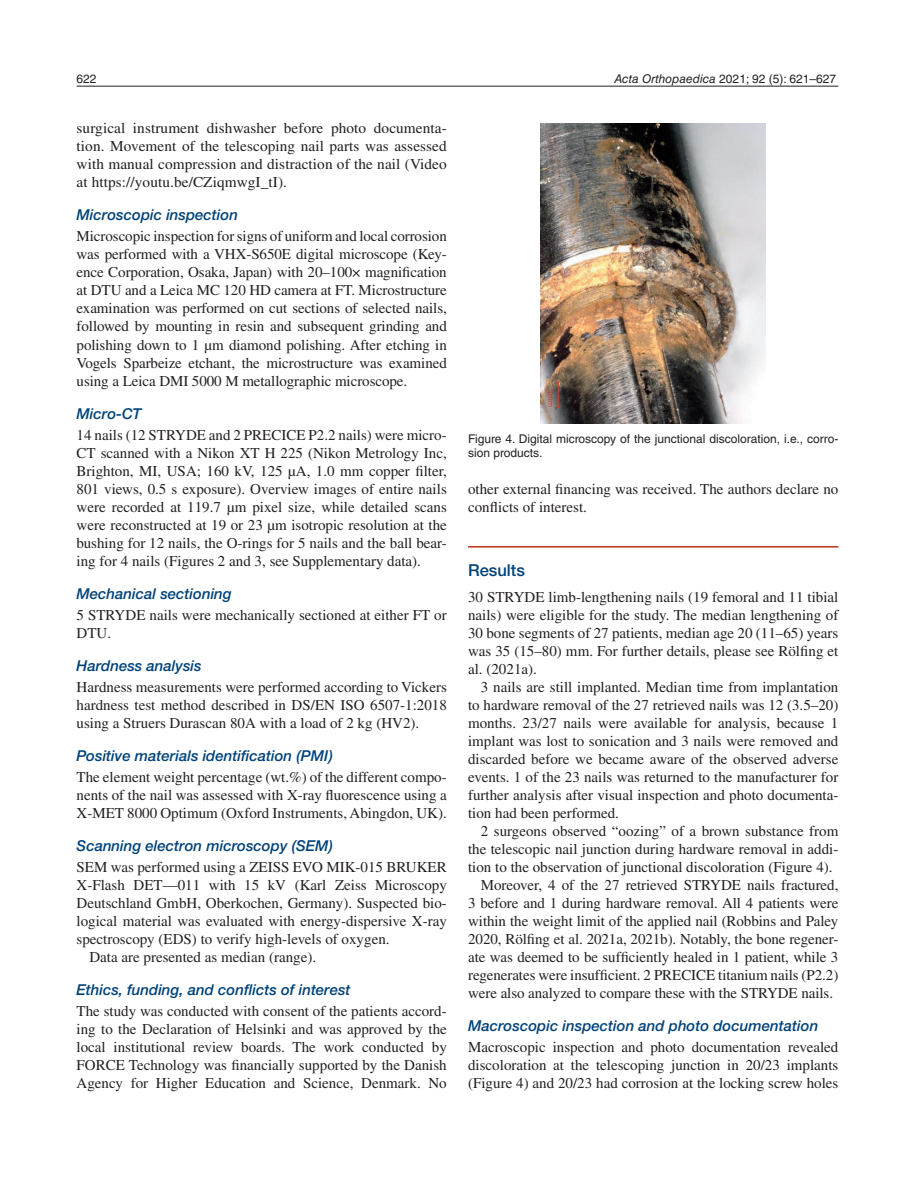
<style>
.page{position:relative;width:915px;height:1191px;background:#fff}
.page>*{position:absolute;margin:0;border:0;box-sizing:border-box;transform-origin:0 0}
.t1{font:500 16.5px "Helvetica Neue LTW1 G";color:#004279}
.t2{font:15px/18px "Times LT Std";color:#231f20;text-align:justify}
.t3{font:italic 500 15px "Helvetica Neue LTW1 G";color:#004279}
.t4{font:12px/13.5px "Helvetica LT Std";color:#231f20}
.s1{font-style:italic}
</style>
<div class="page">
<hr style="left:77px;top:86px;width:761px;height:1px;background:#231f20">
<hr style="left:468px;top:546px;width:370px;height:1px;background:#bc2e18">
<img style="left:540px;top:123px;width:225px;height:300px">
<p class="t4" style="left:77px;top:72px;width:22px">622</p>
<p class="t4" style="left:614px;top:72px;width:223px"><span class="s1">Acta Orthopaedica</span> 2021; 92 (5): 621–627</p>
<p class="t2" style="left:77px;top:119px;width:371px">surgical instrument dishwasher before photo documenta&shy;tion. Movement of the telescoping nail parts was assessed with manual compression and distraction of the nail (Video at https://youtu.be/CZiqmwgI_tI).</p>
<p class="t3" style="left:77px;top:206px;width:163px">Microscopic inspection</p>
<p class="t2" style="left:77px;top:227px;width:371px">Microscopic inspection for signs of uniform and local corrosion was performed with a VHX-S650E digital microscope (Key&shy;ence Corporation, Osaka, Japan) with 20–100× magnification at DTU and a Leica MC 120 HD camera at FT. Microstructure examination was performed on cut sections of selected nails, followed by mounting in resin and subsequent grinding and polishing down to 1 µm diamond polishing. After etching in Vogels Sparbeize etchant, the microstructure was examined using a Leica DMI 5000 M metallographic microscope.</p>
<p class="t3" style="left:77px;top:404px;width:66px">Micro-CT</p>
<p class="t2" style="left:77px;top:425px;width:371px">14 nails (12 STRYDE and 2 PRECICE P2.2 nails) were micro-CT scanned with a Nikon XT H 225 (Nikon Metrology Inc, Brighton, MI, USA; 160 kV, 125 µA, 1.0 mm copper filter, 801 views, 0.5 s exposure). Overview images of entire nails were recorded at 119.7 µm pixel size, while detailed scans were reconstructed at 19 or 23 µm isotropic resolution at the bushing for 12 nails, the O-rings for 5 nails and the ball bear&shy;ing for 4 nails (Figures 2 and 3, see Supplementary data).</p>
<p class="t3" style="left:77px;top:584px;width:157px">Mechanical sectioning</p>
<p class="t2" style="left:77px;top:605px;width:371px">5 STRYDE nails were mechanically sectioned at either FT or<br>DTU.</p>
<p class="t3" style="left:77px;top:656px;width:126px">Hardness analysis</p>
<p class="t2" style="left:77px;top:677px;width:371px">Hardness measurements were performed according to Vickers hardness test method described in DS/EN ISO 6507-1:2018 using a Struers Durascan 80A with a load of 2 kg (HV2).</p>
<p class="t3" style="left:77px;top:746px;width:258px">Positive materials identification (PMI)</p>
<p class="t2" style="left:77px;top:767px;width:371px">The element weight percentage (wt.%) of the different compo&shy;nents of the nail was assessed with X-ray fluorescence using a X-MET 8000 Optimum (Oxford Instruments, Abingdon, UK).</p>
<p class="t3" style="left:77px;top:836px;width:258px">Scanning electron microscopy (SEM)</p>
<p class="t2" style="left:77px;top:857px;width:371px">SEM was performed using a ZEISS EVO MIK-015 BRUKER</p>
<p class="t2" style="left:77px;top:875px;width:371px">X-Flash DET—011 with 15 kV (Karl Zeiss Microscopy</p>
<p class="t2" style="left:77px;top:893px;width:371px">Deutschland GmbH, Oberkochen, Germany). Suspected bio-</p>
<p class="t2" style="left:77px;top:911px;width:371px">logical material was evaluated with energy-dispersive X-ray</p>
<p class="t2" style="left:77px;top:929px;width:314px">spectroscopy (EDS) to verify high-levels of oxygen.</p>
<p class="t2" style="left:89px;top:947px;width:228px">Data are presented as median (range).</p>
<p class="t3" style="left:77px;top:980px;width:275px">Ethics, funding, and conflicts of interest</p>
<p class="t2" style="left:77px;top:1001px;width:371px">The study was conducted with consent of the patients accord&shy;ing to the Declaration of Helsinki and was approved by the local institutional review boards. The work conducted by FORCE Technology was financially supported by the Danish Agency for Higher Education and Science, Denmark. No</p>
<p class="t4" style="left:468px;top:432px;width:371px">Figure 4. Digital microscopy of the junctional discoloration, i.e., corro&shy;sion products.</p>
<p class="t2" style="left:468px;top:479px;width:371px">other external financing was received. The authors declare no conflicts of interest.</p>
<p class="t1" style="left:468px;top:560px;width:58px">Results</p>
<p class="t2" style="left:468px;top:587px;width:371px">30 STRYDE limb-lengthening nails (19 femoral and 11 tibial nails) were eligible for the study. The median lengthening of 30 bone segments of 27 patients, median age 20 (11–65) years was 35 (15–80) mm. For further details, please see Rölfing et al. (2021a).</p>
<p class="t2" style="left:468px;top:677px;width:371px;text-indent:13px">3 nails are still implanted. Median time from implantation to hardware removal of the 27 retrieved nails was 12 (3.5–20) months. 23/27 nails were available for analysis, because 1 implant was lost to sonication and 3 nails were removed and discarded before we became aware of the observed adverse events. 1 of the 23 nails was returned to the manufacturer for further analysis after visual inspection and photo documenta&shy;tion had been performed.</p>
<p class="t2" style="left:480px;top:821px;width:359px">2 surgeons observed “oozing” of a brown substance from</p>
<p class="t2" style="left:468px;top:839px;width:371px">the telescopic nail junction during hardware removal in addi-</p>
<p class="t2" style="left:468px;top:857px;width:366px">tion to the observation of junctional discoloration (Figure 4).</p>
<p class="t2" style="left:480px;top:875px;width:359px">Moreover, 4 of the 27 retrieved STRYDE nails fractured,</p>
<p class="t2" style="left:468px;top:893px;width:371px">3 before and 1 during hardware removal. All 4 patients were</p>
<p class="t2" style="left:468px;top:911px;width:371px">within the weight limit of the applied nail (Robbins and Paley</p>
<p class="t2" style="left:468px;top:929px;width:371px">2020, Rölfing et al. 2021a, 2021b). Notably, the bone regener-</p>
<p class="t2" style="left:468px;top:947px;width:371px">ate was deemed to be sufficiently healed in 1 patient, while 3</p>
<p class="t2" style="left:468px;top:965px;width:371px">regenerates were insufficient. 2 PRECICE titanium nails (P2.2)</p>
<p class="t2" style="left:468px;top:983px;width:366px">were also analyzed to compare these with the STRYDE nails.</p>
<p class="t3" style="left:468px;top:1016px;width:351px">Macroscopic inspection and photo documentation</p>
<p class="t2" style="left:468px;top:1037px;width:371px">Macroscopic inspection and photo documentation revealed discoloration at the telescoping junction in 20/23 implants (Figure 4) and 20/23 had corrosion at the locking screw holes</p>
</div>
